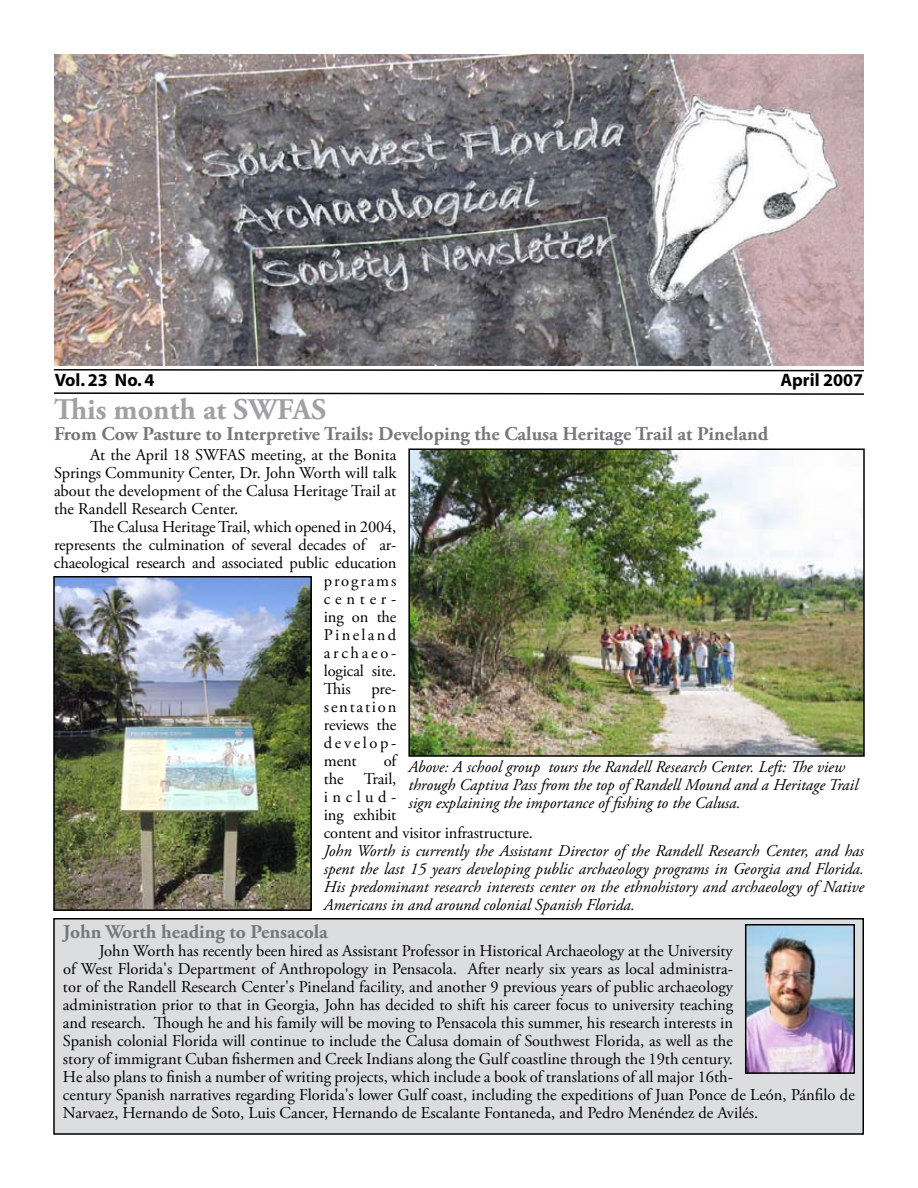
<style>
.page{position:relative;width:918px;height:1188px;background:#fff}
.page>*{position:absolute;margin:0;border:0;box-sizing:border-box;transform-origin:0 0}
.t1{font:700 30px "Adobe Garamond Pro";color:#9fa1a4}
.t2{font:700 19.5px "Adobe Garamond Pro";color:#76787b}
.t3{font:700 18px "Myriad";color:#000}
.t4{font:16.5px/18px "Adobe Garamond Pro";color:#000;text-align:justify}
.t5{font:italic 16.5px/18px "Adobe Garamond Pro";color:#000;text-align:justify}
.t6{font:16.5px "Adobe Garamond Pro";letter-spacing:.11em;color:#000}
.t7{font:16.5px "Adobe Garamond Pro";letter-spacing:.14em;color:#000}
.t8{font:16.5px "Adobe Garamond Pro";letter-spacing:.165em;color:#000}
</style>
<div class="page">
<img style="left:54px;top:54px;width:810px;height:312px">
<svg style="left:54px;top:392px;width:810px;height:3px"></svg>
<svg style="left:54px;top:369px;width:810px;height:3px"></svg>
<div style="left:54px;top:919px;width:809px;height:215px;background:#dcddde"></div>
<div style="left:53px;top:918px;width:811px;height:217px;border:2px solid #000"></div>
<img style="left:411px;top:451px;width:451px;height:303px">
<div style="left:408px;top:448px;width:457px;height:309px;border:2px solid #000"></div>
<img style="left:56px;top:579px;width:253px;height:329px">
<div style="left:53px;top:576px;width:259px;height:335px;border:2px solid #000"></div>
<img style="left:748px;top:927px;width:104px;height:144px">
<div style="left:745px;top:924px;width:110px;height:150px;border:2px solid #000"></div>
<p class="t3" style="left:55px;top:371px;width:101px">Vol. 23 No. 4</p>
<p class="t3" style="left:781px;top:371px;width:84px">April 2007</p>
<h1 class="t1" style="left:54px;top:392px;width:274px">This month at SWFAS</h1>
<p class="t4" style="left:54px;top:447px;width:344px;text-indent:36px">At the April 18 SWFAS meeting, at the Bonita Springs Community Center, Dr. John Worth will talk about the development of the Calusa Heritage Trail at the Randell Research Center.</p>
<p class="t4" style="left:90px;top:519px;width:308px">The Calusa Heritage Trail, which opened in 2004,</p>
<p class="t4" style="left:54px;top:537px;width:344px">represents the culmination of several decades of ar-</p>
<p class="t4" style="left:54px;top:555px;width:344px">chaeological research and associated public education</p>
<p class="t6" style="left:324px;top:571px;width:74px">programs</p>
<p class="t4" style="left:324px;top:591px;width:74px">center-</p>
<p class="t4" style="left:324px;top:609px;width:74px">ing on the</p>
<p class="t7" style="left:324px;top:625px;width:74px">Pineland</p>
<p class="t8" style="left:324px;top:643px;width:74px">archaeo-</p>
<p class="t4" style="left:324px;top:663px;width:74px">logical site.</p>
<p class="t4" style="left:324px;top:681px;width:28px">This</p>
<p class="t2" style="left:54px;top:423px;width:716px">From Cow Pasture to Interpretive Trails: Developing the Calusa Heritage Trail at Pineland</p>
<p class="t4" style="left:324px;top:681px;width:74px;text-indent:48px">pre&shy;sentation reviews the develop&shy;ment</p>
<p class="t4" style="left:324px;top:753px;width:210px;text-align:left;text-indent:60px">of<br>the Trail,<br>includ-<br>ing exhibit<br>content and visitor infrastructure.</p>
<p class="t5" style="left:324px;top:842px;width:542px">John Worth is currently the Assistant Director of the Randell Research Center, and has spent the last 15 years developing public archaeology programs in Georgia and Florida.<br>His predominant research interests center on the ethnohistory and archaeology of Native Americans in and around colonial Spanish Florida.</p>
<p class="t5" style="left:408px;top:758px;width:451px;text-align:left">Above: A school group tours the Randell Research Center. Left: The view through Captiva Pass from the top of Randell Mound and a Heritage Trail sign explaining the importance of fishing to the Calusa.</p>
<p class="t2" style="left:63px;top:921px;width:266px">John Worth heading to Pensacola</p>
<p class="t4" style="left:63px;top:943px;width:793px;text-align:left;text-indent:36px">John Worth has recently been hired as Assistant Professor in Historical Archaeology at the University<br>of West Florida's Department of Anthropology in Pensacola. After nearly six years as local administra-<br>tor of the Randell Research Center's Pineland facility, and another 9 previous years of public archaeology<br>administration prior to that in Georgia, John has decided to shift his career focus to university teaching<br>and research. Though he and his family will be moving to Pensacola this summer, his research interests in<br>Spanish colonial Florida will continue to include the Calusa domain of Southwest Florida, as well as the<br>story of immigrant Cuban fishermen and Creek Indians along the Gulf coastline through the 19th century.<br>He also plans to finish a number of writing projects, which include a book of translations of all major 16th-<br>century Spanish narratives regarding Florida's lower Gulf coast, including the expeditions of Juan Ponce de León, Pánfilo de Narvaez, Hernando de Soto, Luis Cancer, Hernando de Escalante Fontaneda, and Pedro Menéndez de Avilés.</p>
</div>
